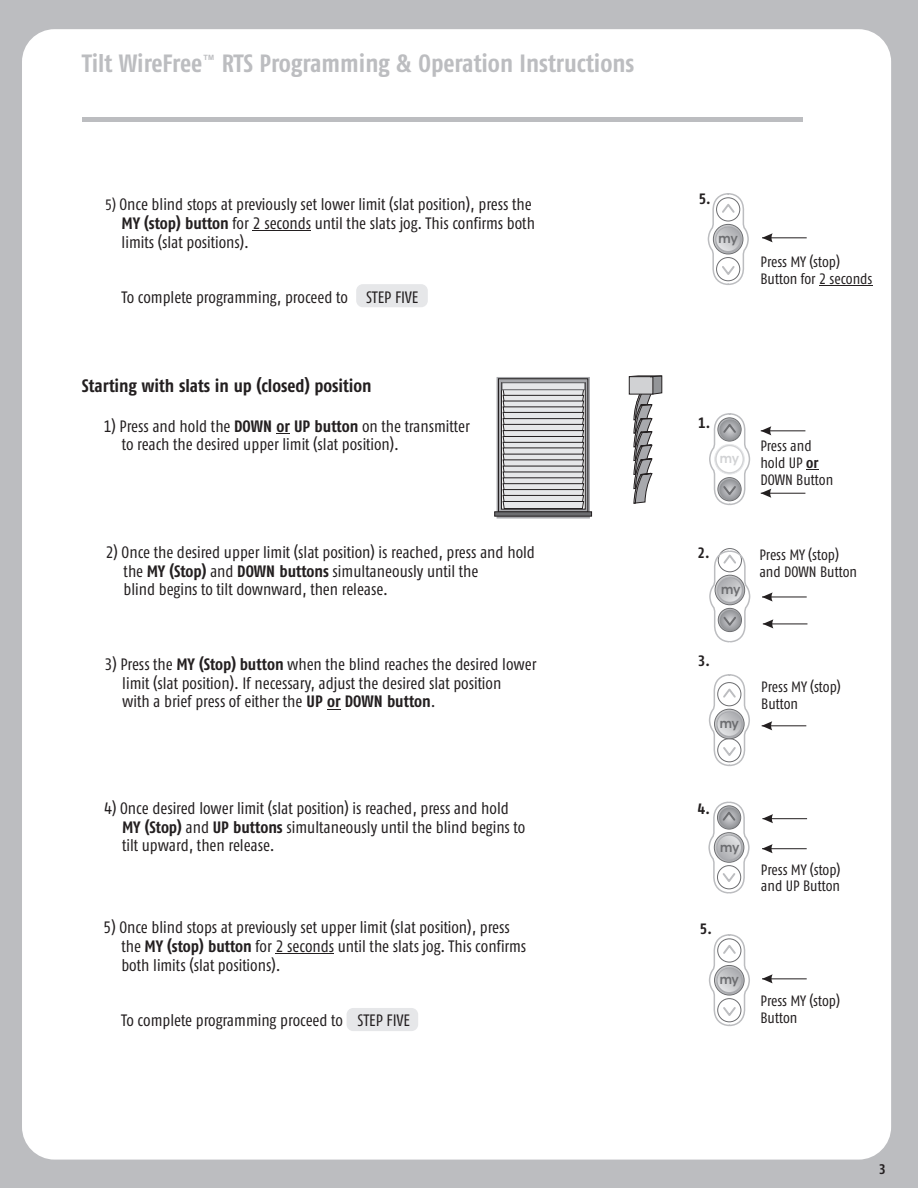
<style>
.page{position:relative;width:918px;height:1188px;background:#bcbdc0}
.page>*{position:absolute;margin:0;border:0;box-sizing:border-box;transform-origin:0 0}
.t1{font:25.05px "Fago Co Bold Tf";color:#bcbdc0}
.t2{font:18px "Fago Co Bold Tf";color:#231f20}
.t3{font:16.5px/18.6px "Fago Co Regular Tf";color:#231f20}
.t4{font:15px/16.6px "Fago Co Regular Tf";color:#231f20}
.t5{font:15px "Fago Co Bold Tf";color:#231f20}
.t6{font:13.95px "Fago Co Bold Tf";color:#231f20}
.t7{font:700 13.2px "Avant Garde IT Cby BT";color:#6c6d70}
.t8{font:700 13.2px "Avant Garde IT Cby BT";color:#d1d2d4}
.t9{font:700 7.35px "Arial";color:#bcbdc0}
.s1{font-size:15px}
.s2{font-family:"Fago Co Bold Tf"}
</style>
<div class="page">
<div style="left:22px;top:29px;width:869px;height:1131px;background:#fff;border-radius:33px"></div>
<svg style="left:708px;top:801px;width:42px;height:93px"></svg>
<hr style="left:762px;top:818px;width:45px;height:1px;background:#231f20">
<svg style="left:762px;top:814px;width:11px;height:9px"></svg>
<hr style="left:762px;top:848px;width:45px;height:1px;background:#231f20">
<svg style="left:762px;top:844px;width:11px;height:9px"></svg>
<svg style="left:327px;top:709px;width:14px;height:1px"></svg>
<div style="left:82px;top:117px;width:720px;height:5px;background:#bcbdc0"></div>
<hr style="left:762px;top:726px;width:44px;height:1px;background:#231f20">
<svg style="left:762px;top:721px;width:10px;height:9px"></svg>
<svg style="left:708px;top:674px;width:42px;height:92px"></svg>
<hr style="left:762px;top:979px;width:45px;height:1px;background:#231f20">
<svg style="left:762px;top:974px;width:11px;height:9px"></svg>
<svg style="left:708px;top:934px;width:42px;height:92px"></svg>
<div style="left:347px;top:1008px;width:71px;height:23px;background:#e6e7e9;border-radius:7px"></div>
<hr style="left:275px;top:954px;width:59px;height:1px;background:#231f20">
<svg style="left:276px;top:433px;width:14px;height:1px"></svg>
<svg style="left:806px;top:469px;width:12px;height:1px"></svg>
<hr style="left:761px;top:431px;width:44px;height:1px;background:#231f20">
<svg style="left:761px;top:426px;width:10px;height:9px"></svg>
<svg style="left:709px;top:413px;width:42px;height:92px"></svg>
<hr style="left:761px;top:493px;width:44px;height:1px;background:#231f20">
<svg style="left:761px;top:489px;width:10px;height:9px"></svg>
<svg style="left:709px;top:549px;width:42px;height:94px"></svg>
<hr style="left:763px;top:624px;width:44px;height:1px;background:#231f20">
<svg style="left:763px;top:619px;width:10px;height:9px"></svg>
<hr style="left:762px;top:597px;width:45px;height:1px;background:#231f20">
<svg style="left:762px;top:592px;width:11px;height:10px"></svg>
<svg style="left:707px;top:193px;width:42px;height:92px"></svg>
<hr style="left:819px;top:285px;width:53px;height:1px;background:#231f20">
<hr style="left:762px;top:238px;width:45px;height:1px;background:#231f20">
<svg style="left:762px;top:233px;width:11px;height:9px"></svg>
<div style="left:356px;top:284px;width:72px;height:23px;background:#e6e7e9;border-radius:7px"></div>
<hr style="left:252px;top:230px;width:59px;height:1px;background:#231f20">
<div style="left:497px;top:377px;width:93px;height:142px;border:3px solid #a8a9ad"></div>
<svg style="left:494px;top:378px;width:98px;height:138px;background:#b6b6b8"></svg>
<svg style="left:628px;top:376px;width:34px;height:128px"></svg>
<h1 class="t1" style="left:82px;top:54px;width:554px">Tilt WireFree RTS Programming &amp; Operation Instructions</h1>
<p class="t9" style="left:204px;top:55px;width:12px">TM</p>
<p class="t3" style="left:122px;top:197px;width:415px;text-indent:-17px"><span class="s1">5)</span> Once blind stops at previously set lower limit (slat position), press the<br><span class="s2">MY (stop) button</span> for 2 seconds until the slats jog. This confirms both limits (slat positions).</p>
<p class="t3" style="left:121px;top:289px;width:298px">To complete programming, proceed to STEP FIVE</p>
<p class="t5" style="left:699px;top:193px;width:14px">5.</p>
<p class="t7" style="left:719px;top:233px;width:21px">my</p>
<p class="t4" style="left:760px;top:255px;width:113px">Press MY (stop)<br>Button for 2 seconds</p>
<p class="t2" style="left:82px;top:379px;width:291px">Starting with slats in up (closed) position</p>
<p class="t3" style="left:122px;top:418px;width:349px;text-indent:-18px">1) Press and hold the <span class="s2">DOWN or UP button</span> on the transmitter to reach the desired upper limit (slat position).</p>
<p class="t5" style="left:698px;top:418px;width:14px">1.</p>
<p class="t8" style="left:720px;top:453px;width:21px">my</p>
<p class="t4" style="left:760px;top:439px;width:74px">Press and hold UP <span class="s2">or<br></span>DOWN Button</p>
<p class="t3" style="left:124px;top:544px;width:413px;text-indent:-18px">2) Once the desired upper limit (slat position) is reached, press and hold the <span class="s2">MY (Stop)</span> and <span class="s2">DOWN buttons</span> simultaneously until the<br>blind begins to tilt downward, then release.</p>
<p class="t5" style="left:698px;top:547px;width:14px">2.</p>
<p class="t7" style="left:721px;top:584px;width:21px">my</p>
<p class="t4" style="left:759px;top:548px;width:99px">Press MY (stop) and DOWN Button</p>
<p class="t3" style="left:104px;top:657px;width:434px">3) Press the <span class="s2">MY (Stop) button</span> when the blind reaches the desired lower</p>
<p class="t5" style="left:698px;top:656px;width:14px">3.</p>
<p class="t3" style="left:122px;top:675px;width:381px">limit (slat position). If necessary, adjust the desired slat position with a brief press of either the <span class="s2">UP or DOWN button</span>.</p>
<p class="t7" style="left:720px;top:718px;width:21px">my</p>
<p class="t4" style="left:761px;top:680px;width:81px">Press MY (stop)<br>Button</p>
<p class="t3" style="left:122px;top:801px;width:405px;text-indent:-18px">4) Once desired lower limit (slat position) is reached, press and hold<br><span class="s2">MY (Stop)</span> and <span class="s2">UP buttons</span> simultaneously until the blind begins to tilt upward, then release.</p>
<p class="t3" style="left:121px;top:920px;width:406px;text-indent:-18px">5) Once blind stops at previously set upper limit (slat position), press the <span class="s2">MY (stop) button</span> for 2 seconds until the slats jog. This confirms both limits (slat positions).</p>
<p class="t3" style="left:121px;top:1012px;width:290px">To complete programming proceed to STEP FIVE</p>
<p class="t5" style="left:698px;top:803px;width:14px">4.</p>
<p class="t7" style="left:720px;top:842px;width:21px">my</p>
<p class="t5" style="left:700px;top:923px;width:14px">5.</p>
<p class="t7" style="left:720px;top:974px;width:21px">my</p>
<p class="t4" style="left:761px;top:863px;width:81px">Press MY (stop) and UP Button</p>
<p class="t4" style="left:760px;top:994px;width:81px">Press MY (stop)<br>Button</p>
<p class="t6" style="left:879px;top:1165px;width:8px">3</p>
</div>
